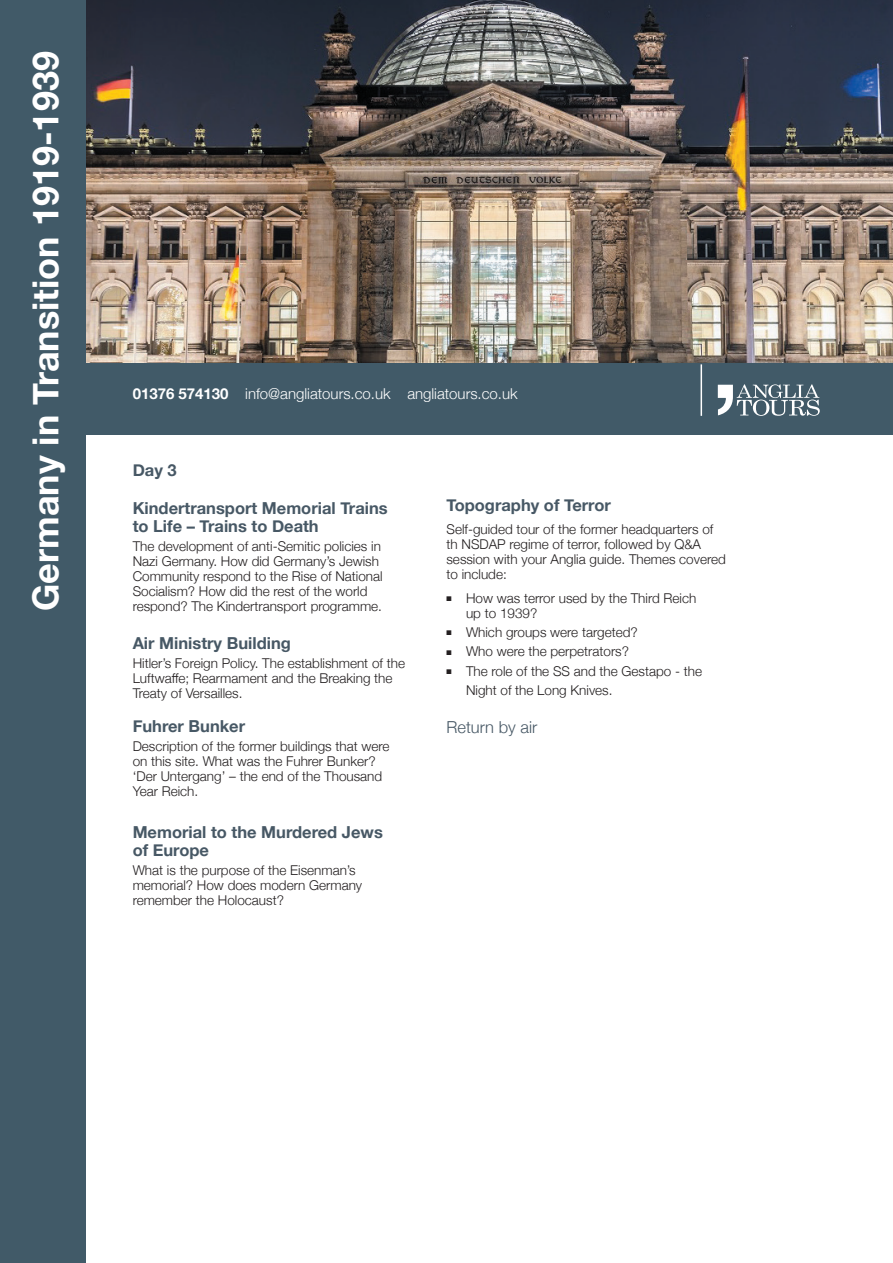
<style>
.page{position:relative;width:893px;height:1263px;background:#fff}
.page>*{position:absolute;margin:0;border:0;box-sizing:border-box;transform-origin:0 0}
.t1{font:700 36px "Helvetica Neue";color:#fff}
.t2{font:700 16.5px/18px "Helvetica Neue";color:#475865}
.t3{font:300 16.5px "Helvetica Neue";color:#475865}
.t4{font:300 15px "Helvetica Neue";color:#fff}
.t5{font:300 13.5px/15px "Helvetica Neue";color:#231f20}
.s1{font-weight:700}
</style>
<div class="page">
<img style="left:86px;top:0;width:807px;height:364px">
<div style="left:46px;top:364px;width:847px;height:71px;background:#415a68"></div>
<svg style="left:718px;top:384px;width:102px;height:32px"></svg>
<hr style="left:701px;top:364px;width:1px;height:52px;background:#fff">
<div style="left:0;top:0;width:86px;height:1263px;background:#415a68"></div>
<h1 class="t1" style="left:17px;top:611px;width:561px;rotate:-90deg">Germany in Transition 1919-1939</h1>
<p class="t4" style="left:133px;top:382px;width:386px"><span class="s1">01376 574130</span> info@angliatours.co.uk angliatours.co.uk</p>
<p class="t2" style="left:133px;top:461px;width:46px">Day 3</p>
<p class="t2" style="left:133px;top:500px;width:257px">Kindertransport Memorial Trains to Life – Trains to Death</p>
<p class="t5" style="left:133px;top:538px;width:252px">The development of anti-Semitic policies in Nazi Germany. How did Germany’s Jewish Community respond to the Rise of National Socialism? How did the rest of the world respond? The Kindertransport programme.</p>
<p class="t2" style="left:133px;top:634px;width:160px">Air Ministry Building</p>
<p class="t5" style="left:133px;top:654px;width:274px">Hitler’s Foreign Policy. The establishment of the<br>Luftwaffe; Rearmament and the Breaking the<br>Treaty of Versailles.</p>
<p class="t2" style="left:133px;top:718px;width:114px">Fuhrer Bunker</p>
<p class="t5" style="left:133px;top:738px;width:258px">Description of the former buildings that were on this site. What was the Fuhrer Bunker? ‘Der Untergang’ – the end of the Thousand Year Reich.</p>
<p class="t2" style="left:133px;top:823px;width:252px">Memorial to the Murdered Jews of Europe</p>
<p class="t5" style="left:133px;top:862px;width:231px">What is the purpose of the Eisenman’s memorial? How does modern Germany remember the Holocaust?</p>
<p class="t2" style="left:446px;top:496px;width:166px">Topography of Terror</p>
<p class="t5" style="left:446px;top:521px;width:281px">Self-guided tour of the former headquarters of th NSDAP regime of terror, followed by Q&amp;A session with your Anglia guide. Themes covered to include:</p>
<p class="t5" style="left:466px;top:589px;width:232px;text-indent:-20px">■ How was terror used by the Third Reich up to 1939?</p>
<p class="t5" style="left:446px;top:624px;width:193px">■ Which groups were targeted?</p>
<p class="t5" style="left:446px;top:643px;width:184px">■ Who were the perpetrators?</p>
<p class="t5" style="left:466px;top:660px;width:238px;line-height:19.2px;text-indent:-20px">■ The role of the SS and the Gestapo - the<br>Night of the Long Knives.</p>
<p class="t3" style="left:446px;top:714px;width:92px">Return by air</p>
</div>
